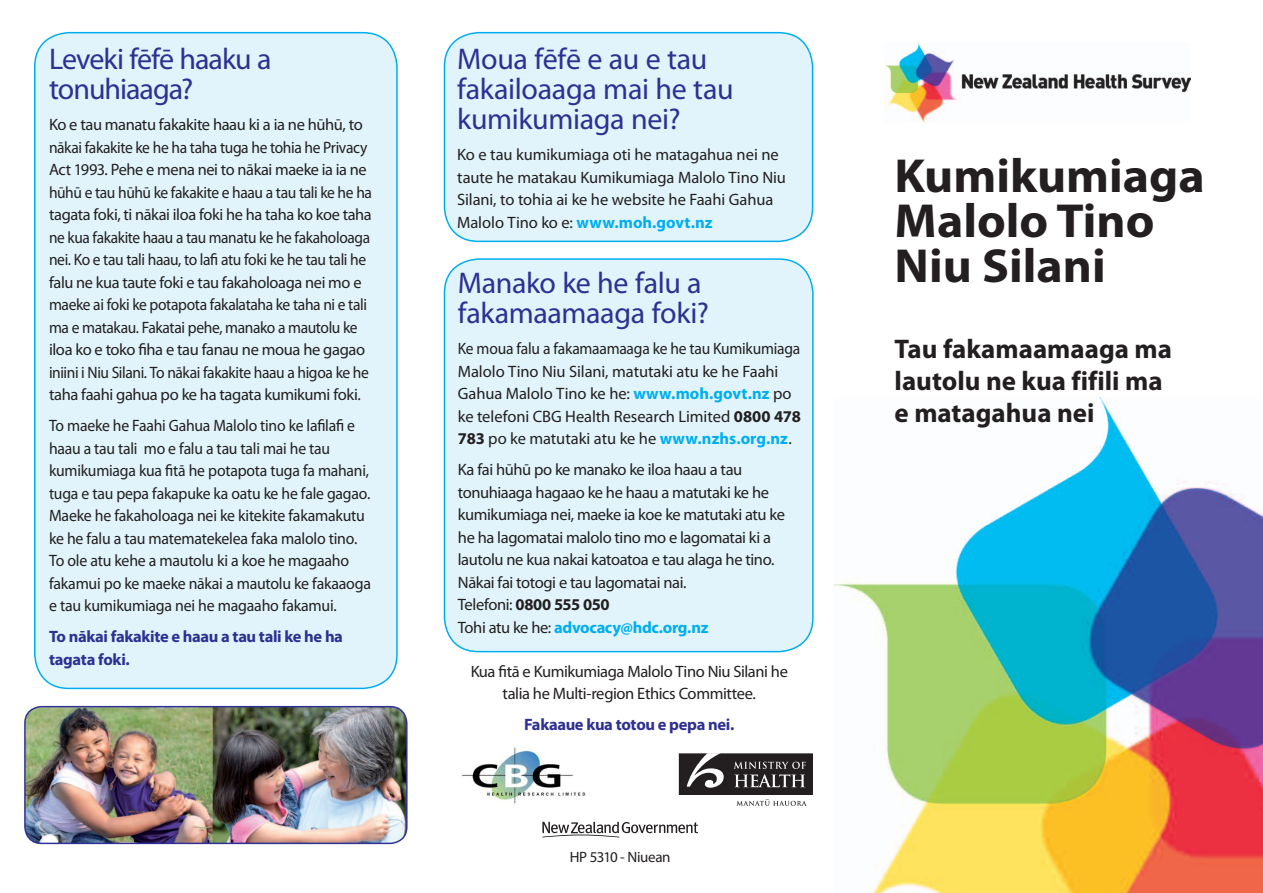
<style>
.page{position:relative;width:1263px;height:893px;background:#fff}
.page>*{position:absolute;margin:0;border:0;box-sizing:border-box;transform-origin:0 0}
.t1{font:700 48px/45px "Myriad Pro";color:#231f20;scale:1.04 1}
.QuestionA{font:30px/30px "Myriad Pro";letter-spacing:-.015em;color:#2e3092}
.Body{font:30px/30px "Myriad Pro";letter-spacing:-.015em;color:#2e3092}
.QuestionA-2{font:30px/30px "Myriad Pro";letter-spacing:-.035em;color:#2e3092}
.t2{font:700 27px/32.4px "Myriad Pro";color:#231f20}
.Body-2{font:16.5px/22.5px "Myriad Pro";letter-spacing:-.02em;color:#231f20}
.Body-3{font:16.5px/22.5px "Myriad Pro";letter-spacing:-.02em;color:#231f20;scale:.95 1}
.Body-4{font:16.5px/22.5px "Myriad Pro";letter-spacing:-.02em;color:#231f20;scale:.94 1}
.Body-5{font:700 16.5px/22.5px "Myriad Pro";letter-spacing:-.02em;color:#2e3092}
.Body-6{font:700 16.5px "Myriad Pro";letter-spacing:-.02em;color:#00aeef}
.Body-7{font:700 16.5px "Myriad Pro";letter-spacing:-.025em;color:#231f20}
.QuestionB{font:15px "Myriad Pro";letter-spacing:-.025em;color:#231f20}
.t3{font:700 6.45px "Trajan";color:#231f20}
.s1{font-weight:700;color:#00aeef}
.s2{font-weight:700}
.s3{font-weight:400}
.s4{font-weight:400;color:#231f20}
</style>
<div class="page">
<img style="left:833px;top:398px;width:430px;height:495px">
<div style="left:444px;top:33px;width:368px;height:208px;background:#e1f4fc;border-radius:34px"></div>
<div style="left:444px;top:32px;width:369px;height:210px;border:2px solid #00aeef;border-radius:34px"></div>
<div style="left:444px;top:259px;width:369px;height:393px;background:#e1f4fc;border-radius:34px"></div>
<div style="left:444px;top:258px;width:370px;height:394px;border:2px solid #00aeef;border-radius:34px"></div>
<svg style="left:542px;top:822px;width:156px;height:15px"></svg>
<div style="left:679px;top:754px;width:133px;height:40px;background:#231f20"></div>
<div style="left:679px;top:753px;width:134px;height:42px;border:1px solid #231f20"></div>
<svg style="left:687px;top:753px;width:37px;height:35px"></svg>
<svg style="left:734px;top:762px;width:72px;height:25px"></svg>
<svg style="left:736px;top:801px;width:71px;height:5px"></svg>
<img style="left:462px;top:747px;width:124px;height:57px">
<div style="left:35px;top:33px;width:362px;height:655px;background:#e1f4fc;border-radius:34px"></div>
<div style="left:34px;top:32px;width:364px;height:657px;border:2px solid #00aeef;border-radius:34px"></div>
<img style="left:213px;top:707px;width:194px;height:136px">
<img style="left:25px;top:707px;width:188px;height:136px">
<div style="left:24px;top:706px;width:383px;height:138px;border:1px solid #2e3092;border-radius:17px"></div>
<img style="left:885px;top:43px;width:305px;height:80px">
<p class="QuestionA-2" style="left:49px;top:44px;width:224px">Leveki fēfē haaku a tonuhiaaga?</p>
<p class="Body-2" style="left:49px;top:113px;width:324px">Ko e tau manatu fakakite haau ki a ia ne hūhū, to nākai fakakite ke he ha taha tuga he tohia he Privacy Act 1993. Pehe e mena nei to nākai maeke ia ia ne hūhū e tau hūhū ke fakakite e haau a tau tali ke he ha tagata foki, ti nākai iloa foki he ha taha ko koe taha ne kua fakakite haau a tau manatu ke he fakaholoaga nei. Ko e tau tali haau, to lafi atu foki ke he tau tali he falu ne kua taute foki e tau fakaholoaga nei mo e maeke ai foki ke potapota fakalataha ke taha ni e tali ma e matakau. Fakatai pehe, manako a mautolu ke iloa ko e toko fiha e tau fanau ne moua he gagao iniini i Niu Silani. To nākai fakakite haau a higoa ke he taha faahi gahua po ke ha tagata kumikumi foki.</p>
<p class="Body-3" style="left:49px;top:414px;width:340px">To maeke he Faahi Gahua Malolo tino ke lafilafi e haau a tau tali mo e falu a tau tali mai he tau kumikumiaga kua fitā he potapota tuga fa mahani, tuga e tau pepa fakapuke ka oatu ke he fale gagao.<br>Maeke he fakaholoaga nei ke kitekite fakamakutu ke he falu a tau matematekelea faka malolo tino.<br>To ole atu kehe a mautolu ki a koe he magaaho fakamui po ke maeke nākai a mautolu ke fakaaoga e tau kumikumiaga nei he magaaho fakamui.</p>
<p class="Body-5" style="left:49px;top:625px;width:295px">To nākai fakakite e haau a tau tali ke he ha tagata foki.</p>
<p class="QuestionA" style="left:457px;top:44px;width:278px">Moua fēfē e au e tau fakailoaaga mai he tau kumikumiaga nei?</p>
<p class="Body-2" style="left:457px;top:143px;width:330px">Ko e tau kumikumiaga oti he matagahua nei ne taute he matakau Kumikumiaga Malolo Tino Niu Silani, to tohia ai ke he website he Faahi Gahua Malolo Tino ko e: <span class="s1">www.moh.govt.nz</span></p>
<p class="Body" style="left:458px;top:268px;width:253px">Manako ke he falu a fakamaamaaga foki?</p>
<p class="Body-4" style="left:458px;top:337px;width:366px">Ke moua falu a fakamaamaaga ke he tau Kumikumiaga Malolo Tino Niu Silani, matutaki atu ke he Faahi Gahua Malolo Tino ke he: <span class="s1">www.moh.govt.nz</span> po ke telefoni CBG Health Research Limited <span class="s2">0800 478<br>783</span> po ke matutaki atu ke he <span class="s1">www.nzhs.org.nz</span>.</p>
<p class="Body-2" style="left:458px;top:458px;width:329px">Ka fai hūhū po ke manako ke iloa haau a tau tonuhiaaga hagaao ke he haau a matutaki ke he kumikumiaga nei, maeke ia koe ke matutaki atu ke he ha lagomatai malolo tino mo e lagomatai ki a lautolu ne kua nakai katoatoa e tau alaga he tino.<br>Nākai fai totogi e tau lagomatai nai.</p>
<p class="Body-7" style="left:458px;top:594px;width:153px"><span class="s3">Telefoni:</span> 0800 555 050</p>
<p class="Body-6" style="left:458px;top:617px;width:252px"><span class="s4">Tohi atu ke he:</span> advocacy@hdc.org.nz</p>
<p class="Body-2" style="left:471px;top:660px;width:319px;text-align:center">Kua fitā e Kumikumiaga Malolo Tino Niu Silani he talia he Multi-region Ethics Committee.</p>
<p class="Body-5" style="left:524px;top:713px;width:212px">Fakaaue kua totou e pepa nei.</p>
<p class="QuestionB" style="left:570px;top:847px;width:102px">HP 5310 - Niuean</p>
<p class="t3" style="left:766px;top:795px;width:5px">–</p>
<p class="t1" style="left:895px;top:152px;width:300px">Kumikumiaga<br>Malolo Tino<br>Niu Silani</p>
<p class="t2" style="left:895px;top:331px;width:279px">Tau fakamaamaaga ma lautolu ne kua fifili ma e matagahua nei</p>
</div>
